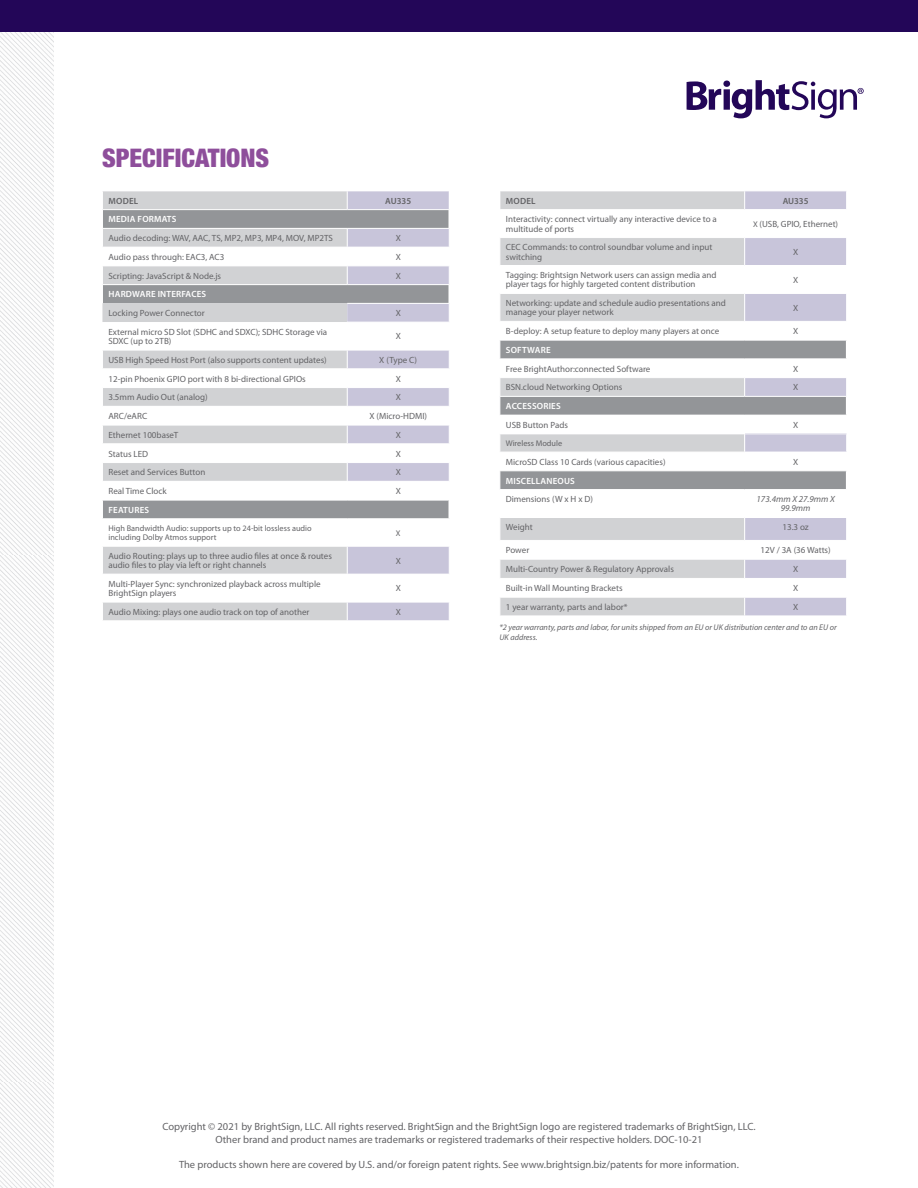
<style>
.page{position:relative;width:918px;height:1188px;background:#fff}
.page>*{position:absolute;margin:0;border:0;box-sizing:border-box;transform-origin:0 0}
.t1{font:900 condensed 25.5px "Helvetica Neue";color:#8e4e9b}
.t2{font:10.5px/12.6px "Myriad Pro";color:#636366;text-align:center}
.t3{font:9px/9.1px "Myriad Pro";color:#636366}
.t4{font:600 9px "Myriad Pro";letter-spacing:.02em;color:#fff}
.t5{font:italic 9px/9.1px "Myriad Pro";color:#636366;text-align:center}
.t6{font:600 9px "Myriad Pro";letter-spacing:.01em;color:#636366}
.t7{font:italic 8.25px/9.9px "Myriad Pro";color:#636366}
.t8{font:8.25px/9.1px "Myriad Pro";color:#636366}
.s1{font-size:8.25px}
</style>
<div class="page">
<img style="left:0;top:31px;width:918px;height:1157px">
<div style="left:54px;top:32px;width:864px;height:1156px;background:#fff"></div>
<div style="left:0;top:0;width:918px;height:31px;background:#230658"></div>
<svg style="left:687px;top:80px;width:177px;height:38px"></svg>
<div style="left:500px;top:191px;width:245px;height:19px;background:#d1d2d4"></div>
<svg style="left:501px;top:238px;width:243px;height:378px;fill:#d4d5d6"></svg>
<svg style="left:501px;top:341px;width:243px;height:148px"></svg>
<div style="left:500px;top:415px;width:245px;height:19px;background:#fff"></div>
<hr style="left:500px;top:209px;width:245px;height:1px;background:#fff">
<hr style="left:500px;top:293px;width:245px;height:1px;background:#fff">
<hr style="left:500px;top:265px;width:245px;height:1px;background:#fff">
<hr style="left:500px;top:321px;width:245px;height:1px;background:#fff">
<hr style="left:500px;top:358px;width:245px;height:1px;background:#fff">
<hr style="left:500px;top:377px;width:245px;height:1px;background:#fff">
<hr style="left:500px;top:396px;width:245px;height:1px;background:#fff">
<hr style="left:500px;top:434px;width:245px;height:1px;background:#fff">
<hr style="left:500px;top:452px;width:245px;height:1px;background:#fff">
<hr style="left:500px;top:470px;width:245px;height:1px;background:#fff">
<hr style="left:500px;top:489px;width:245px;height:1px;background:#fff">
<hr style="left:500px;top:517px;width:245px;height:1px;background:#fff">
<hr style="left:500px;top:540px;width:245px;height:1px;background:#fff">
<hr style="left:500px;top:559px;width:245px;height:1px;background:#fff">
<hr style="left:500px;top:578px;width:245px;height:1px;background:#fff">
<hr style="left:500px;top:597px;width:245px;height:1px;background:#fff">
<hr style="left:500px;top:340px;width:245px;height:1px;background:#fff">
<svg style="left:500px;top:191px;width:1px;height:425px"></svg>
<svg style="left:744px;top:191px;width:103px;height:425px"></svg>
<hr style="left:500px;top:237px;width:245px;height:1px;background:#fff">
<hr style="left:745px;top:237px;width:102px;height:1px;background:#fff">
<svg style="left:102px;top:191px;width:347px;height:430px"></svg>
<h1 class="t1" style="left:102px;top:142px;width:169px">SPECIFICATIONS</h1>
<p class="t6" style="left:109px;top:195px;width:31px">MODEL</p>
<p class="t6" style="left:385px;top:195px;width:27px">AU335</p>
<p class="t4" style="left:109px;top:214px;width:69px">MEDIA FORMATS</p>
<p class="t3" style="left:108px;top:233px;width:226px">Audio decoding: WAV, AAC, TS, MP2, MP3, MP4, MOV, MP2TS</p>
<p class="t3" style="left:396px;top:233px;width:7px">X</p>
<p class="t3" style="left:108px;top:252px;width:118px">Audio pass through: EAC3, AC3</p>
<p class="t3" style="left:396px;top:252px;width:7px">X</p>
<p class="t3" style="left:108px;top:271px;width:114px">Scripting: JavaScript &amp; Node.js</p>
<p class="t3" style="left:396px;top:271px;width:7px">X</p>
<p class="t4" style="left:109px;top:289px;width:99px">HARDWARE INTERFACES</p>
<p class="t3" style="left:108px;top:308px;width:98px">Locking Power Connector</p>
<p class="t3" style="left:396px;top:308px;width:7px">X</p>
<p class="t3" style="left:108px;top:327px;width:220px">External micro SD Slot (SDHC and SDXC); SDHC Storage via<br>SDXC (up to 2TB)</p>
<p class="t3" style="left:396px;top:332px;width:7px">X</p>
<p class="t3" style="left:108px;top:355px;width:220px">USB High Speed Host Port (also supports content updates)</p>
<p class="t3" style="left:379px;top:355px;width:39px">X (Type C)</p>
<p class="t3" style="left:108px;top:374px;width:199px">12-pin Phoenix GPIO port with 8 bi-directional GPIOs</p>
<p class="t3" style="left:396px;top:374px;width:7px">X</p>
<p class="t3" style="left:108px;top:393px;width:101px">3.5mm Audio Out (analog)</p>
<p class="t3" style="left:396px;top:393px;width:7px">X</p>
<p class="t3" style="left:108px;top:411px;width:40px">ARC/eARC</p>
<p class="t3" style="left:369px;top:411px;width:59px">X (Micro-HDMI)</p>
<p class="t3" style="left:108px;top:430px;width:71px">Ethernet 100baseT</p>
<p class="t3" style="left:396px;top:430px;width:7px">X</p>
<p class="t3" style="left:108px;top:449px;width:41px">Status LED</p>
<p class="t3" style="left:396px;top:449px;width:7px">X</p>
<p class="t3" style="left:108px;top:468px;width:98px">Reset and Services Button</p>
<p class="t3" style="left:396px;top:468px;width:7px">X</p>
<p class="t3" style="left:108px;top:486px;width:60px">Real Time Clock</p>
<p class="t3" style="left:396px;top:486px;width:7px">X</p>
<p class="t4" style="left:109px;top:504px;width:42px">FEATURES</p>
<p class="t8" style="left:108px;top:524px;width:205px">High Bandwidth Audio: supports up to 24-bit lossless audio including Dolby Atmos support</p>
<p class="t8" style="left:396px;top:528px;width:6px">X</p>
<p class="t3" style="left:108px;top:551px;width:225px">Audio Routing: plays up to three audio les at once &amp; routes audio les to play via left or right channels</p>
<p class="t3" style="left:396px;top:556px;width:7px">X</p>
<p class="t3" style="left:108px;top:579px;width:214px">Multi-Player Sync: synchronized playback across multiple<br>BrightSign players</p>
<p class="t3" style="left:396px;top:584px;width:7px">X</p>
<p class="t3" style="left:108px;top:607px;width:203px">Audio Mixing: plays one audio track on top of another</p>
<p class="t3" style="left:396px;top:607px;width:7px">X</p>
<p class="t6" style="left:506px;top:195px;width:31px">MODEL</p>
<p class="t6" style="left:783px;top:195px;width:27px">AU335</p>
<p class="t3" style="left:506px;top:215px;width:213px">Interactivity: connect virtually any interactive device to a multitude of ports</p>
<p class="t3" style="left:753px;top:219px;width:87px"><span class="s1">X</span> (USB, GPIO, Ethernet)</p>
<p class="t3" style="left:506px;top:243px;width:208px">CEC Commands: to control soundbar volume and input switching</p>
<p class="t3" style="left:793px;top:247px;width:7px">X</p>
<p class="t3" style="left:506px;top:271px;width:212px">Tagging: Brightsign Network users can assign media and player tags for highly targeted content distribution</p>
<p class="t3" style="left:793px;top:275px;width:7px">X</p>
<p class="t3" style="left:506px;top:298px;width:222px">Networking: update and schedule audio presentations and manage your player network</p>
<p class="t3" style="left:793px;top:303px;width:7px">X</p>
<p class="t3" style="left:506px;top:326px;width:215px">B-deploy: A setup feature to deploy many players at once</p>
<p class="t3" style="left:793px;top:326px;width:7px">X</p>
<p class="t4" style="left:506px;top:344px;width:46px">SOFTWARE</p>
<p class="t3" style="left:506px;top:364px;width:146px">Free BrightAuthor:connected Software</p>
<p class="t3" style="left:793px;top:364px;width:7px">X</p>
<p class="t3" style="left:506px;top:383px;width:118px">BSN.cloud Networking Options</p>
<p class="t3" style="left:793px;top:383px;width:7px">X</p>
<p class="t4" style="left:506px;top:400px;width:56px">ACCESSORIES</p>
<p class="t3" style="left:506px;top:420px;width:64px">USB Button Pads</p>
<p class="t3" style="left:793px;top:420px;width:7px">X</p>
<p class="t8" style="left:506px;top:439px;width:58px">Wireless Module</p>
<p class="t3" style="left:506px;top:457px;width:161px">MicroSD Class 10 Cards (various capacities)</p>
<p class="t3" style="left:793px;top:457px;width:7px">X</p>
<p class="t4" style="left:506px;top:475px;width:70px">MISCELLANEOUS</p>
<p class="t3" style="left:506px;top:495px;width:89px">Dimensions (W x H x D)</p>
<p class="t5" style="left:757px;top:495px;width:80px">173.4mm X 27.9mm X<br>99.9mm</p>
<p class="t3" style="left:506px;top:523px;width:28px">Weight</p>
<p class="t3" style="left:782px;top:523px;width:28px">13.3 oz</p>
<p class="t3" style="left:506px;top:545px;width:25px">Power</p>
<p class="t3" style="left:761px;top:545px;width:72px">12V / 3A (36 Watts)</p>
<p class="t3" style="left:506px;top:564px;width:170px">Multi-Country Power &amp; Regulatory Approvals</p>
<p class="t3" style="left:793px;top:564px;width:7px">X</p>
<p class="t3" style="left:506px;top:583px;width:118px">Built-in Wall Mounting Brackets</p>
<p class="t3" style="left:793px;top:583px;width:7px">X</p>
<p class="t3" style="left:506px;top:602px;width:123px">1 year warranty, parts and labor*</p>
<p class="t3" style="left:793px;top:602px;width:7px">X</p>
<p class="t7" style="left:500px;top:622px;width:339px">*2 year warranty, parts and labor, for units shipped from an EU or UK distribution center and to an EU or<br>UK address.</p>
<p class="t2" style="left:162px;top:1120px;width:595px">Copyright © 2021 by BrightSign, LLC. All rights reserved. BrightSign and the BrightSign logo are registered trademarks of BrightSign, LLC.<br>Other brand and product names are trademarks or registered trademarks of their respective holders. DOC-10-21</p>
<p class="t2" style="left:179px;top:1158px;width:561px">The products shown here are covered by U.S. and/or foreign patent rights. See www.brightsign.biz/patents for more information.</p>
</div>
